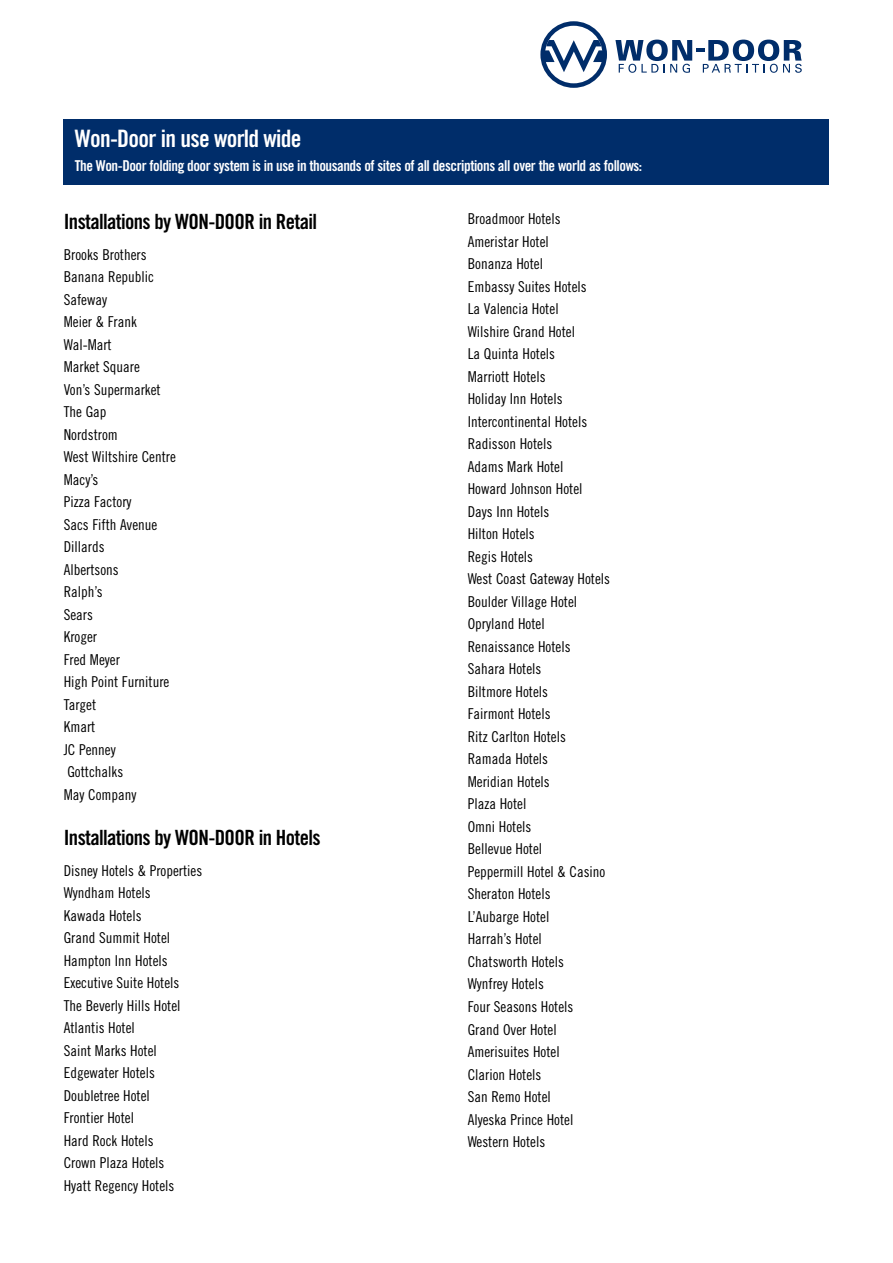
<style>
.page{position:relative;width:893px;height:1263px;background:#fff}
.page>*{position:absolute;margin:0;border:0;box-sizing:border-box;transform-origin:0 0}
.t1{font:24px "Trade Gothic Bold Cond Twenty";letter-spacing:-.03em;color:#fff}
.t2{font:21px "Trade Gothic Bold Cond Twenty";letter-spacing:-.03em;color:#000}
.t3{font:15px/22.5px "Trade Gothic Cond Eighteen";color:#000}
.t4{font:15px "Trade Gothic Bold Cond Twenty";letter-spacing:-.03em;color:#fff}
</style>
<div class="page">
<svg style="left:540px;top:21px;width:67px;height:67px"></svg>
<svg style="left:615px;top:40px;width:187px;height:33px"></svg>
<div style="left:64px;top:119px;width:765px;height:66px;background:#002d6a"></div>
<h1 class="t1" style="left:75px;top:124px;width:228px">Won-Door in use world wide</h1>
<p class="t4" style="left:75px;top:156px;width:569px">The Won-Door folding door system is in use in thousands of sites of all descriptions all over the world as follows:</p>
<h2 class="t2" style="left:64px;top:208px;width:255px">Installations by WON-DOOR in Retail</h2>
<p class="t3" style="left:64px;top:243px;width:114px">Brooks Brothers<br>Banana Republic<br>Safeway<br>Meier &amp; Frank<br>Wal-Mart<br>Market Square<br>Von’s Supermarket<br>The Gap<br>Nordstrom<br>West Wiltshire Centre<br>Macy’s<br>Pizza Factory<br>Sacs Fifth Avenue<br>Dillards<br>Albertsons<br>Ralph’s<br>Sears<br>Kroger<br>Fred Meyer<br>High Point Furniture<br>Target<br>Kmart<br>JC Penney<br>Gottchalks<br>May Company</p>
<h2 class="t2" style="left:64px;top:824px;width:258px">Installations by WON-DOOR in Hotels</h2>
<p class="t3" style="left:64px;top:859px;width:140px">Disney Hotels &amp; Properties<br>Wyndham Hotels<br>Kawada Hotels<br>Grand Summit Hotel<br>Hampton Inn Hotels<br>Executive Suite Hotels<br>The Beverly Hills Hotel<br>Atlantis Hotel<br>Saint Marks Hotel<br>Edgewater Hotels<br>Doubletree Hotel<br>Frontier Hotel<br>Hard Rock Hotels<br>Crown Plaza Hotels<br>Hyatt Regency Hotels</p>
<p class="t3" style="left:468px;top:208px;width:144px">Broadmoor Hotels<br>Ameristar Hotel<br>Bonanza Hotel<br>Embassy Suites Hotels<br>La Valencia Hotel<br>Wilshire Grand Hotel<br>La Quinta Hotels<br>Marriott Hotels<br>Holiday Inn Hotels<br>Intercontinental Hotels<br>Radisson Hotels<br>Adams Mark Hotel<br>Howard Johnson Hotel<br>Days Inn Hotels<br>Hilton Hotels<br>Regis Hotels<br>West Coast Gateway Hotels<br>Boulder Village Hotel<br>Opryland Hotel<br>Renaissance Hotels<br>Sahara Hotels<br>Biltmore Hotels<br>Fairmont Hotels<br>Ritz Carlton Hotels<br>Ramada Hotels<br>Meridian Hotels<br>Plaza Hotel<br>Omni Hotels<br>Bellevue Hotel<br>Peppermill Hotel &amp; Casino<br>Sheraton Hotels<br>L’Aubarge Hotel<br>Harrah’s Hotel<br>Chatsworth Hotels<br>Wynfrey Hotels<br>Four Seasons Hotels<br>Grand Over Hotel<br>Amerisuites Hotel<br>Clarion Hotels<br>San Remo Hotel<br>Alyeska Prince Hotel<br>Western Hotels</p>
</div>
